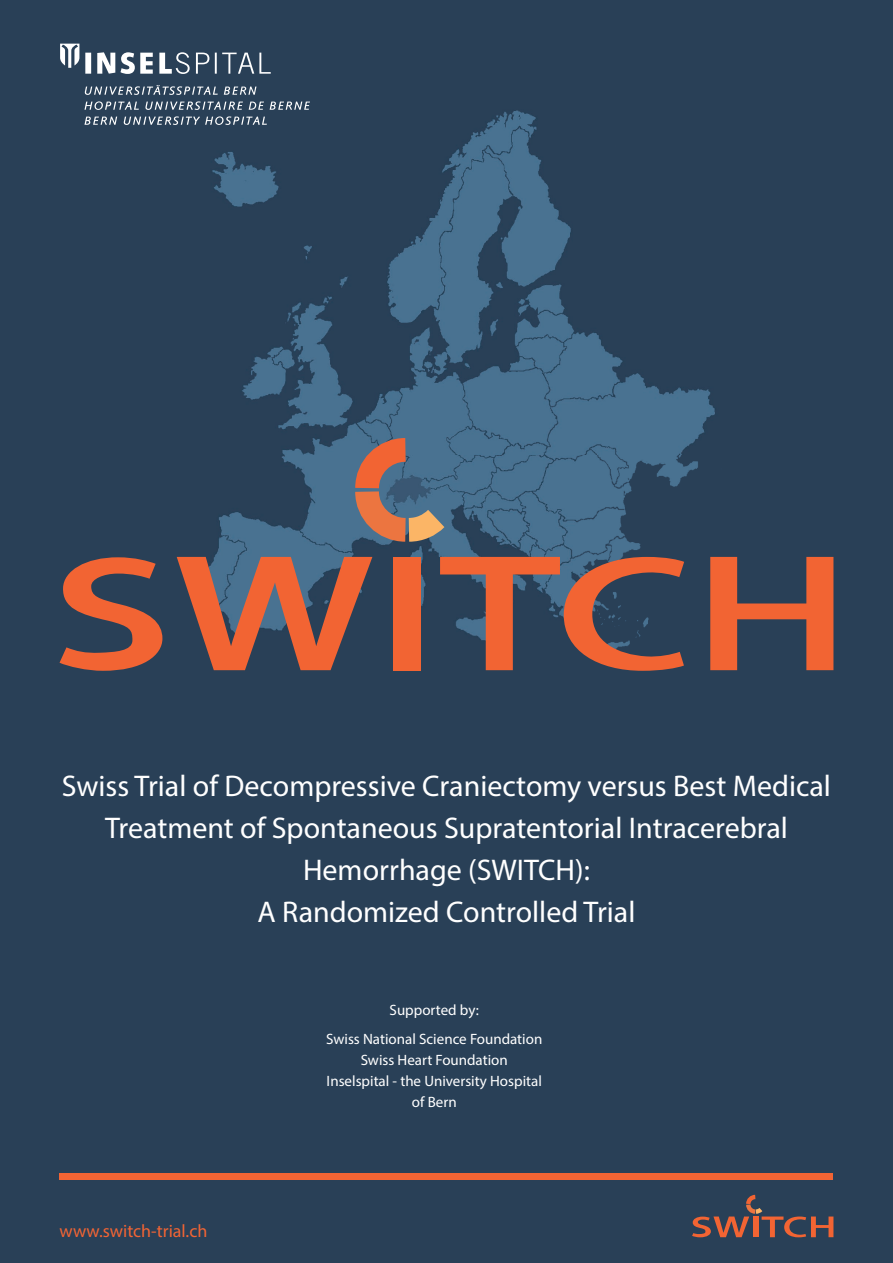
<style>
.page{position:relative;width:893px;height:1263px;background:#294057}
.page>*{position:absolute;margin:0;border:0;box-sizing:border-box;transform-origin:0 0}
.t1{font:30px/42px "Myriad Pro";color:#fff;text-align:center}
.t2{font:18px "Myriad Pro";color:#f26434}
.t3{font:15px/21px "Myriad Pro";color:#fff;text-align:center}
</style>
<div class="page">
<svg style="left:692px;top:1195px;width:141px;height:42px"></svg>
<div style="left:60px;top:1174px;width:773px;height:6px;background:#f26434"></div>
<img style="left:162px;top:110px;width:672px;height:561px">
<svg style="left:60px;top:44px;width:250px;height:81px"></svg>
<svg style="left:60px;top:557px;width:102px;height:114px"></svg>
<svg style="left:177px;top:438px;width:507px;height:233px"></svg>
<svg style="left:710px;top:557px;width:123px;height:113px"></svg>
<p class="t1" style="left:62px;top:765px;width:771px">Swiss Trial of Decompressive Craniectomy versus Best Medical Treatment of Spontaneous Supratentorial Intracerebral Hemorrhage (SWITCH):<br>A Randomized Controlled Trial</p>
<p class="t2" style="left:60px;top:1220px;width:149px">www.switch-trial.ch</p>
<p class="t3" style="left:326px;top:995px;width:218px;line-height:29.5px">Supported by:<br>Swiss National Science Foundation</p>
<p class="t3" style="left:327px;top:1049px;width:217px">Swiss Heart Foundation<br>Inselspital - the University Hospital of Bern</p>
</div>
